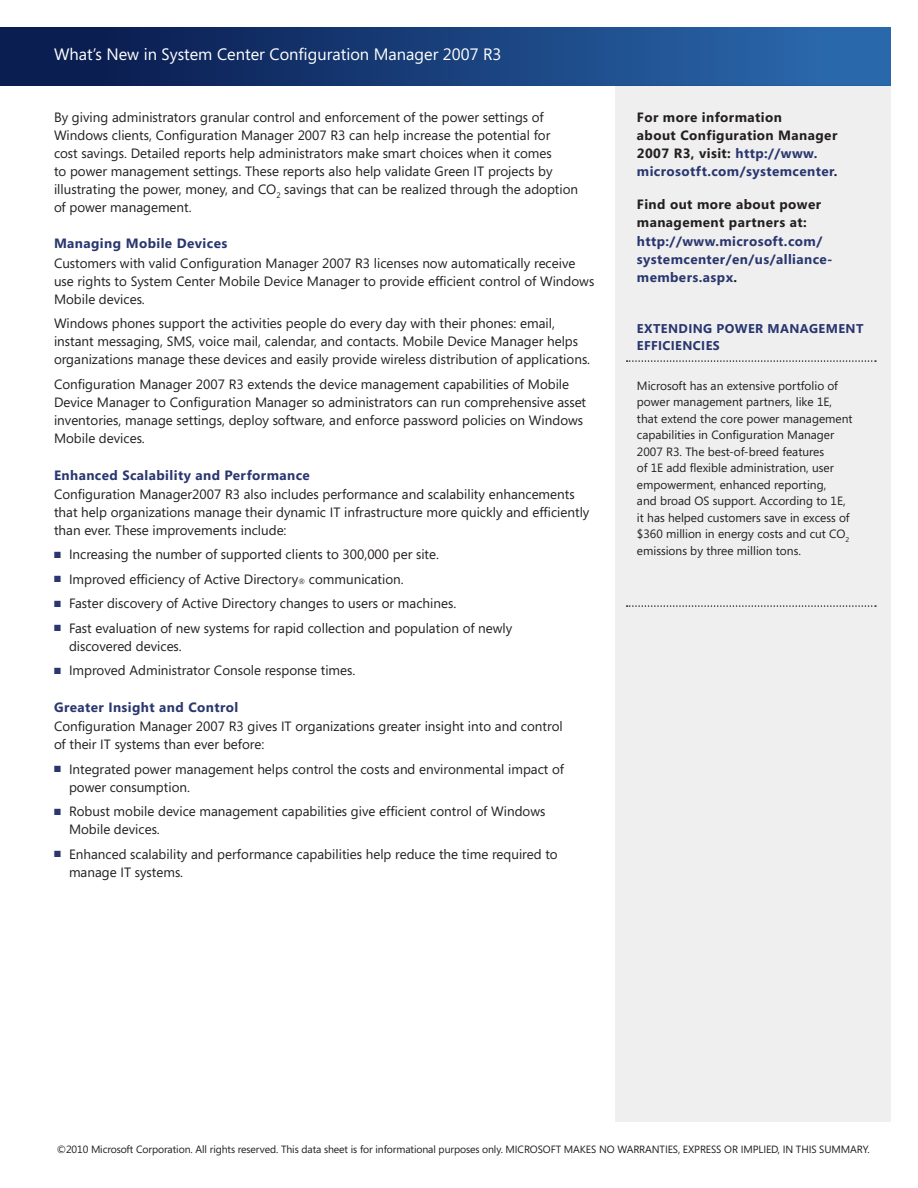
<style>
.page{position:relative;width:918px;height:1188px;background:#fff}
.page>*{position:absolute;margin:0;border:0;box-sizing:border-box;transform-origin:0 0}
.subhead_small{font:16.5px "Segoe";color:#fff}
.body{font:13.5px/18px "Segoe";color:#231f20}
.body_bullet{font:13.5px/18px "Segoe";color:#231f20}
.subhead_small-2{font:700 13.5px/18px "Segoe";letter-spacing:.03em;color:#2a376f}
.subhead_small-3{font:700 13.5px/18px "Segoe";letter-spacing:.03em;color:#231f20}
.Side_bar_head{font:700 12.75px "Segoe";letter-spacing:.03em;color:#2a376f}
.side_bar_copy{font:12px/16.5px "Segoe";color:#231f20}
.t1{font:10.5px "Segoe";letter-spacing:-.01em;color:#231f20}
.s1{color:#2a376f}
.s2{font-size:7.5px}
.s3{color:#231f20}
</style>
<div class="page">
<div style="left:615px;top:85px;width:276px;height:1037px;background:#efeff0"></div>
<div style="left:0;top:27px;width:891px;height:59px;background:linear-gradient(to right,#071648,#2c6cb1)"></div>
<svg style="left:627px;top:360px;width:249px;height:2px"></svg>
<svg style="left:627px;top:605px;width:249px;height:2px"></svg>
<p class="subhead_small" style="left:54px;top:42px;width:449px">What’s New in System Center Configuration Manager 2007 R3</p>
<p class="body" style="left:54px;top:108px;width:526px">By giving administrators granular control and enforcement of the power settings of Windows clients, Configuration Manager 2007 R3 can help increase the potential for<br>cost savings. Detailed reports help administrators make smart choices when it comes<br>to power management settings. These reports also help validate Green IT projects by illustrating the power, money, and CO<sub>2</sub> savings that can be realized through the adoption of power management.</p>
<p class="subhead_small-2" style="left:54px;top:234px;width:175px">Managing Mobile Devices</p>
<p class="body" style="left:54px;top:254px;width:542px">Customers with valid Configuration Manager 2007 R3 licenses now automatically receive use rights to System Center Mobile Device Manager to provide efficient control of Windows<br>Mobile devices.</p>
<p class="body" style="left:54px;top:314px;width:538px">Windows phones support the activities people do every day with their phones: email, instant messaging, SMS, voice mail, calendar, and contacts. Mobile Device Manager helps organizations manage these devices and easily provide wireless distribution of applications.</p>
<p class="body" style="left:54px;top:375px;width:534px">Configuration Manager 2007 R3 extends the device management capabilities of Mobile Device Manager to Configuration Manager so administrators can run comprehensive asset inventories, manage settings, deploy software, and enforce password policies on Windows Mobile devices.</p>
<p class="subhead_small-2" style="left:54px;top:465px;width:257px">Enhanced Scalability and Performance</p>
<p class="body" style="left:54px;top:485px;width:537px">Configuration Manager2007 R3 also includes performance and scalability enhancements that help organizations manage their dynamic IT infrastructure more quickly and efficiently than ever. These improvements include:</p>
<p class="body_bullet" style="left:54px;top:545px;width:387px"><span class="s1">■</span> Increasing the number of supported clients to 300,000 per site.</p>
<p class="body_bullet" style="left:54px;top:570px;width:351px"><span class="s1">■</span> Improved efficiency of Active Directory<span class="s2">®</span> communication.</p>
<p class="body_bullet" style="left:54px;top:594px;width:404px"><span class="s1">■</span> Faster discovery of Active Directory changes to users or machines.</p>
<p class="body_bullet" style="left:69px;top:619px;width:445px;text-indent:-15px"><span class="s1">■</span> Fast evaluation of new systems for rapid collection and population of newly discovered devices.</p>
<p class="body_bullet" style="left:54px;top:661px;width:303px"><span class="s1">■</span> Improved Administrator Console response times.</p>
<p class="subhead_small-2" style="left:54px;top:698px;width:186px">Greater Insight and Control</p>
<p class="body" style="left:54px;top:717px;width:510px">Configuration Manager 2007 R3 gives IT organizations greater insight into and control of their IT systems than ever before:</p>
<p class="body_bullet" style="left:69px;top:760px;width:496px;text-indent:-15px"><span class="s1">■</span> Integrated power management helps control the costs and environmental impact of power consumption.</p>
<p class="body_bullet" style="left:69px;top:802px;width:478px;text-indent:-15px"><span class="s1">■</span> Robust mobile device management capabilities give efficient control of Windows<br>Mobile devices.</p>
<p class="body_bullet" style="left:69px;top:845px;width:490px;text-indent:-15px"><span class="s1">■</span> Enhanced scalability and performance capabilities help reduce the time required to manage IT systems.</p>
<p class="subhead_small-3" style="left:637px;top:107px;width:202px">For more information<br>about Configuration Manager<br>2007 R3, visit: <span class="s1">http://www. microsotft.com/systemcenter</span>.</p>
<p class="subhead_small-3" style="left:637px;top:195px;width:186px">Find out more about power management partners at:</p>
<p class="subhead_small-2" style="left:637px;top:232px;width:197px">http://www.microsoft.com/ systemcenter/en/us/alliance&shy;members.aspx<span class="s3">.</span></p>
<p class="Side_bar_head" style="left:637px;top:319px;width:173px">Extendi ng Power Manageme</p>
<p class="Side_bar_head" style="left:846px;top:319px;width:17px">nt</p>
<p class="Side_bar_head" style="left:637px;top:336px;width:15px">Efficie</p>
<p class="Side_bar_head" style="left:682px;top:336px;width:18px">ncies</p>
<p class="side_bar_copy" style="left:637px;top:377px;width:217px">Microsoft has an extensive portfolio of power management partners, like 1E, that extend the core power management capabilities in Configuration Manager 2007 R3. The best-of-breed features<br>of 1E add flexible administration, user empowerment, enhanced reporting,<br>and broad OS support. According to 1E, it has helped customers save in excess of $360 million in energy costs and cut CO<sub>2 </sub>emissions by three million tons.</p>
<p class="t1" style="left:57px;top:1142px;width:814px">©2010 Microsoft Corporation. All rights reserved. This data sheet is for informational purposes only. MICROSOFT MAKES NO WARRANTIES, EXPRESS OR IMPLIED, IN THIS SUMMARY.</p>
</div>
